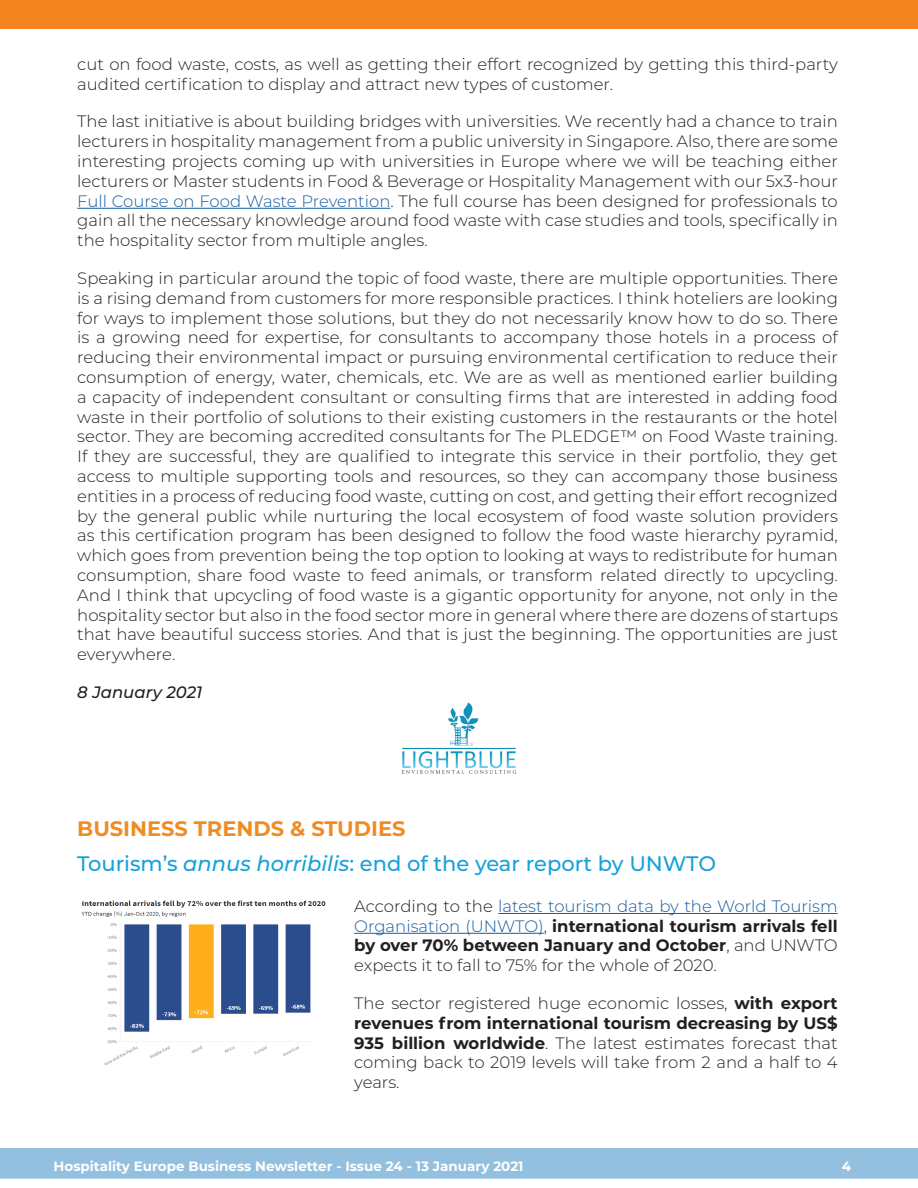
<style>
.page{position:relative;width:918px;height:1188px;background:#fff}
.page>*{position:absolute;margin:0;border:0;box-sizing:border-box;transform-origin:0 0}
.t1{font:500 21px "Montserrat";color:#16a1db}
.t2{font:700 21px "Montserrat";color:#f18c23}
.t3{font:300 16.5px/19.8px "Montserrat";color:#231f20;text-align:justify}
.t4{font:700 16.5px/19.8px "Montserrat";color:#231f20;text-align:justify}
.t5{font:italic 500 16.5px "Montserrat";color:#231f20}
.t6{font:700 13.5px "Montserrat";color:#fff}
.s1{color:#175d9e}
.s2{font-style:italic}
.s3{font-weight:300}
.s4{font-weight:300;color:#175d9e}
.s5{font-weight:700}
</style>
<div class="page">
<hr style="left:77px;top:208px;width:313px;height:1px;background:#175d9e">
<div style="left:1px;top:1149px;width:916px;height:29px;background:#94c0df"></div>
<div style="left:0;top:1148px;width:918px;height:31px;border:2px solid #94c0df"></div>
<img style="left:401px;top:703px;width:116px;height:71px">
<div style="left:0;top:0;width:918px;height:29px;background:#f38420"></div>
<hr style="left:498px;top:913px;width:340px;height:1px;background:#175d9e">
<hr style="left:354px;top:933px;width:190px;height:1px;background:#175d9e">
<img style="left:81px;top:900px;width:245px;height:166px">
<p class="t3" style="left:77px;top:54px;width:762px">cut on food waste, costs, as well as getting their effort recognized by getting this third-party audited certification to display and attract new types of customer.</p>
<p class="t3" style="left:77px;top:111px;width:762px">The last initiative is about building bridges with universities. We recently had a chance to train lecturers in hospitality management from a public university in Singapore. Also, there are some interesting projects coming up with universities in Europe where we will be teaching either lecturers or Master students in Food &amp; Beverage or Hospitality Management with our 5x3-hour <span class="s1">Full Course on Food Waste Prevention</span>. The full course has been designed for professionals to gain all the necessary knowledge around food waste with case studies and tools, specifically in the hospitality sector from multiple angles.</p>
<p class="t3" style="left:77px;top:268px;width:762px">Speaking in particular around the topic of food waste, there are multiple opportunities. There is a rising demand from customers for more responsible practices. I think hoteliers are looking for ways to implement those solutions, but they do not necessarily know how to do so. There is a growing need for expertise, for consultants to accompany those hotels in a process of reducing their environmental impact or pursuing environmental certification to reduce their consumption of energy, water, chemicals, etc. We are as well as mentioned earlier building a capacity of independent consultant or consulting firms that are interested in adding food waste in their portfolio of solutions to their existing customers in the restaurants or the hotel sector. They are becoming accredited consultants for The PLEDGE™ on Food Waste training.<br>If they are successful, they are qualified to integrate this service in their portfolio, they get access to multiple supporting tools and resources, so they can accompany those business entities in a process of reducing food waste, cutting on cost, and getting their effort recognized by the general public while nurturing the local ecosystem of food waste solution providers as this certification program has been designed to follow the food waste hierarchy pyramid, which goes from prevention being the top option to looking at ways to redistribute for human consumption, share food waste to feed animals, or transform related directly to upcycling.<br>And I think that upcycling of food waste is a gigantic opportunity for anyone, not only in the hospitality sector but also in the food sector more in general where there are dozens of startups that have beautiful success stories. And that is just the beginning. The opportunities are just everywhere.</p>
<p class="t5" style="left:77px;top:681px;width:127px">8 January 2021</p>
<p class="t2" style="left:77px;top:814px;width:330px">BUSINESS TRENDS &amp; STUDIES</p>
<p class="t1" style="left:77px;top:849px;width:641px">Tourism’s <span class="s2">annus horribilis</span>: end of the year report by UNWTO</p>
<p class="t4" style="left:354px;top:895px;width:485px"><span class="s3">According to the</span> <span class="s4">latest tourism data by the World Tourism Organisation (UNWTO)</span><span class="s3">,</span> international tourism arrivals fell by over 70% between January and October<span class="s3">, and UNWTO expects it to fall to 75% for the whole of 2020.</span></p>
<p class="t3" style="left:354px;top:993px;width:485px">The sector registered huge economic losses, <span class="s5">with export revenues from international tourism decreasing by US$ 935 billion worldwide</span>. The latest estimates forecast that coming back to 2019 levels will take from 2 and a half to 4 years.</p>
<p class="t6" style="left:54px;top:1157px;width:471px">Hospitality Europe Business Newsletter - Issue 24 - 13 January 2021</p>
<p class="t6" style="left:842px;top:1157px;width:11px">4</p>
</div>
